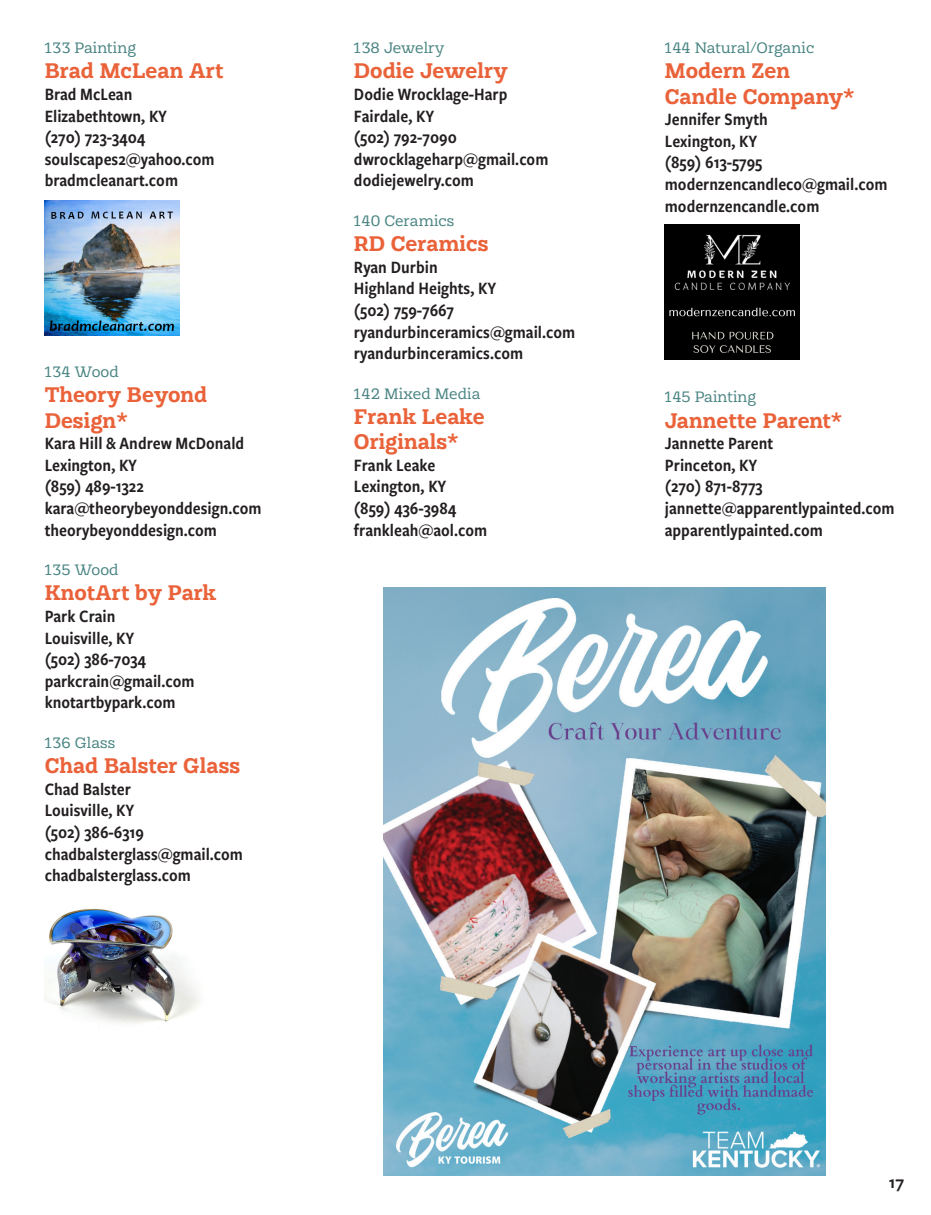
<style>
.page{position:relative;width:931px;height:1215px;background:#fff}
.page>*{position:absolute;margin:0;border:0;box-sizing:border-box;transform-origin:0 0}
.t1{font:700 21px/25.2px "Rothwood";color:#ea6239}
.t2{font:18px/21.6px "Freight Sans Cnd Pro Semi";color:#231f20}
.t3{font:600 18px "Freight Sans Pro";color:#231f20}
.t4{font:15px "Rothwood";color:#4a8583}
</style>
<div class="page">
<img style="left:384px;top:587px;width:441px;height:588px">
<img style="left:45px;top:200px;width:135px;height:135px">
<img style="left:665px;top:224px;width:135px;height:135px">
<img style="left:45px;top:909px;width:154px;height:115px">
<p class="t4" style="left:45px;top:38px;width:93px">133 Painting</p>
<p class="t1" style="left:45px;top:58px;width:180px">Brad McLean Art</p>
<p class="t2" style="left:45px;top:83px;width:89px">Brad McLean</p>
<p class="t2" style="left:45px;top:104px;width:124px">Elizabethtown, KY</p>
<p class="t2" style="left:45px;top:126px;width:102px">(270) 723-3404</p>
<p class="t2" style="left:45px;top:148px;width:171px">soulscapes2@yahoo.com bradmcleanart.com</p>
<p class="t4" style="left:45px;top:362px;width:76px">134 Wood</p>
<p class="t1" style="left:45px;top:382px;width:164px">Theory Beyond<br>Design*</p>
<p class="t2" style="left:45px;top:432px;width:201px">Kara Hill &amp; Andrew McDonald<br>Lexington, KY</p>
<p class="t2" style="left:45px;top:475px;width:101px">(859) 489-1322</p>
<p class="t2" style="left:45px;top:497px;width:218px">kara@theorybeyonddesign.com</p>
<p class="t2" style="left:45px;top:518px;width:174px">theorybeyonddesign.com</p>
<p class="t4" style="left:45px;top:560px;width:75px">135 Wood</p>
<p class="t1" style="left:45px;top:580px;width:173px">KnotArt by Park</p>
<p class="t2" style="left:45px;top:605px;width:72px">Park Crain</p>
<p class="t2" style="left:45px;top:626px;width:91px">Louisville, KY</p>
<p class="t2" style="left:45px;top:648px;width:103px">(502) 386-7034</p>
<p class="t2" style="left:45px;top:670px;width:151px">parkcrain@gmail.com</p>
<p class="t2" style="left:45px;top:691px;width:132px">knotartbypark.com</p>
<p class="t4" style="left:45px;top:732px;width:72px">136 Glass</p>
<p class="t1" style="left:45px;top:753px;width:197px">Chad Balster Glass</p>
<p class="t2" style="left:45px;top:778px;width:88px">Chad Balster</p>
<p class="t2" style="left:45px;top:799px;width:91px">Louisville, KY</p>
<p class="t2" style="left:45px;top:821px;width:101px">(502) 386-6319</p>
<p class="t2" style="left:45px;top:842px;width:200px">chadbalsterglass@gmail.com</p>
<p class="t2" style="left:45px;top:864px;width:148px">chadbalsterglass.com</p>
<p class="t4" style="left:354px;top:38px;width:92px">138 Jewelry</p>
<p class="t1" style="left:354px;top:58px;width:155px">Dodie Jewelry</p>
<p class="t2" style="left:354px;top:83px;width:155px">Dodie Wrocklage-Harp</p>
<p class="t2" style="left:354px;top:104px;width:82px">Fairdale, KY</p>
<p class="t2" style="left:354px;top:126px;width:104px">(502) 792-7090</p>
<p class="t2" style="left:354px;top:148px;width:196px">dwrocklageharp@gmail.com</p>
<p class="t2" style="left:354px;top:169px;width:121px">dodiejewelry.com</p>
<p class="t4" style="left:354px;top:210px;width:102px">140 Ceramics</p>
<p class="t1" style="left:354px;top:231px;width:136px">RD Ceramics</p>
<p class="t2" style="left:354px;top:256px;width:85px">Ryan Durbin</p>
<p class="t2" style="left:354px;top:277px;width:144px">Highland Heights, KY</p>
<p class="t2" style="left:354px;top:299px;width:102px">(502) 759-7667</p>
<p class="t2" style="left:354px;top:320px;width:223px">ryandurbinceramics@gmail.com</p>
<p class="t2" style="left:354px;top:342px;width:171px">ryandurbinceramics.com</p>
<p class="t4" style="left:354px;top:383px;width:128px">142 Mixed Media</p>
<p class="t1" style="left:354px;top:403px;width:132px">Frank Leake</p>
<p class="t1" style="left:354px;top:429px;width:106px">Originals*</p>
<p class="t2" style="left:354px;top:454px;width:83px">Frank Leake</p>
<p class="t2" style="left:354px;top:475px;width:94px">Lexington, KY</p>
<p class="t2" style="left:354px;top:497px;width:104px">(859) 436-3984</p>
<p class="t2" style="left:354px;top:518px;width:135px">frankleah@aol.com</p>
<p class="t4" style="left:665px;top:38px;width:151px">144 Natural/Organic</p>
<p class="t1" style="left:665px;top:58px;width:191px">Modern Zen<br>Candle Company*</p>
<p class="t2" style="left:665px;top:108px;width:105px">Jennifer Smyth</p>
<p class="t2" style="left:665px;top:130px;width:94px">Lexington, KY</p>
<p class="t2" style="left:665px;top:151px;width:99px">(859) 613-5795</p>
<p class="t2" style="left:665px;top:173px;width:224px">modernzencandleco@gmail.com</p>
<p class="t2" style="left:665px;top:194px;width:156px">modernzencandle.com</p>
<p class="t4" style="left:665px;top:387px;width:93px">145 Painting</p>
<p class="t1" style="left:665px;top:407px;width:179px">Jannette Parent*</p>
<p class="t2" style="left:665px;top:432px;width:110px">Jannette Parent</p>
<p class="t2" style="left:665px;top:454px;width:94px">Princeton, KY</p>
<p class="t2" style="left:665px;top:475px;width:99px">(270) 871-8773</p>
<p class="t2" style="left:665px;top:497px;width:231px">jannette@apparentlypainted.com</p>
<p class="t2" style="left:665px;top:518px;width:159px">apparentlypainted.com</p>
<p class="t3" style="left:889px;top:1170px;width:17px">17</p>
</div>
